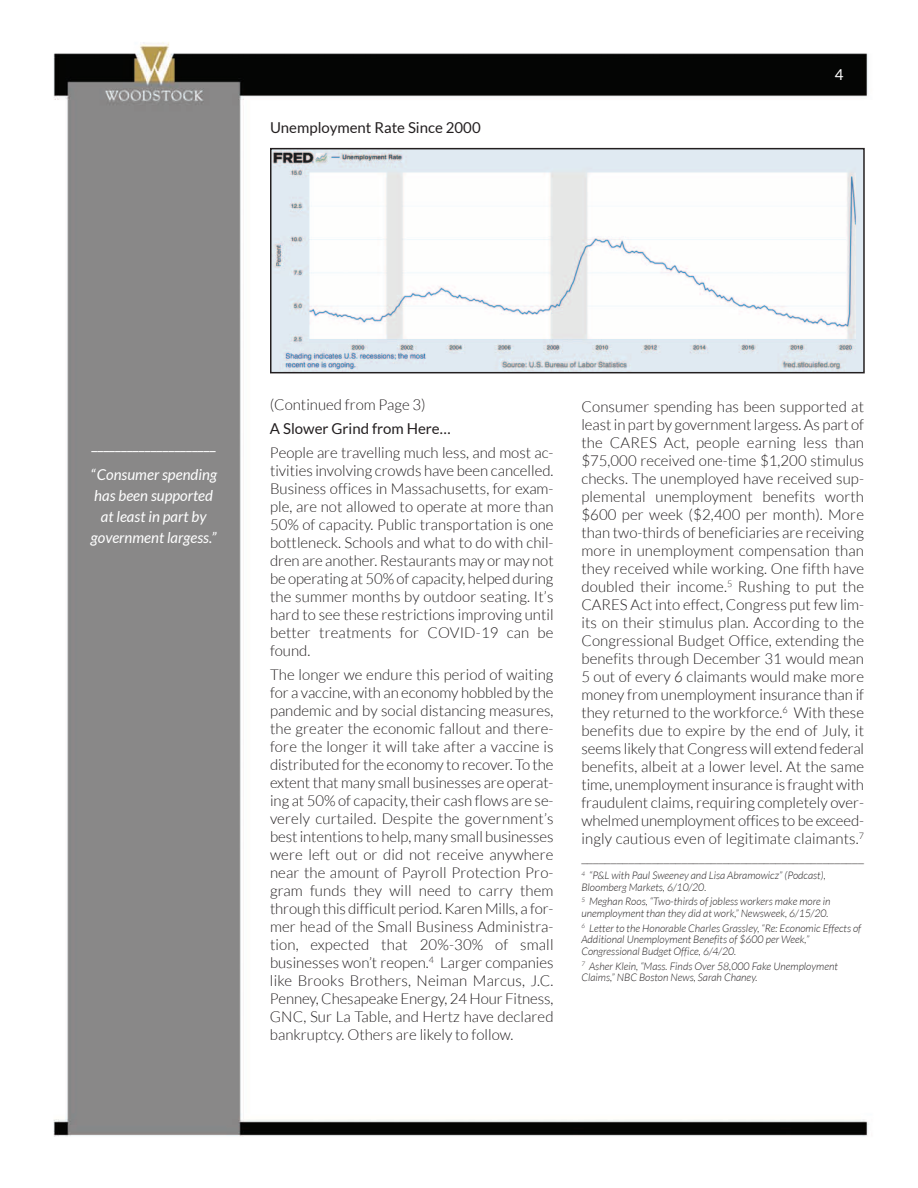
<style>
.page{position:relative;width:918px;height:1188px;background:#fff}
.page>*{position:absolute;margin:0;border:0;box-sizing:border-box;transform-origin:0 0}
.t1{font:300 15px/18px "Lato";color:#231f20;text-align:justify}
.t2{font:italic 15px/21px "Lato";color:#fff;text-align:center}
.t3{font:15px "Lato";color:#231f20}
.t4{font:15px "Lato";color:#fff}
.t5{font:italic 300 10.5px/11.4px "Lato";color:#231f20}
</style>
<div class="page">
<img style="left:53px;top:42px;width:816px;height:1095px">
<img style="left:273px;top:151px;width:589px;height:219px">
<div style="left:270px;top:148px;width:595px;height:225px;border:2px solid #231f20"></div>
<p class="t3" style="left:270px;top:118px;width:212px">Unemployment Rate Since 2000</p>
<p class="t4" style="left:835px;top:65px;width:10px">4</p>
<p class="t4" style="left:92px;top:435px;width:126px">_____________________</p>
<p class="t2" style="left:90px;top:463px;width:128px">“Consumer spending has been supported at least in part by government largess.”</p>
<p class="t1" style="left:270px;top:395px;width:157px">(Continued from Page 3)</p>
<p class="t3" style="left:270px;top:419px;width:182px">A Slower Grind from Here…</p>
<p class="t1" style="left:270px;top:443px;width:285px">People are travelling much less, and most ac&shy;tivities involving crowds have been cancelled.<br>Business offices in Massachusetts, for exam&shy;ple, are not allowed to operate at more than 50% of capacity. Public transportation is one bottleneck. Schools and what to do with chil&shy;dren are another. Restaurants may or may not be operating at 50% of capacity, helped during the summer months by outdoor seating. It’s hard to see these restrictions improving until better treatments for COVID-19 can be found.</p>
<p class="t1" style="left:270px;top:665px;width:285px">The longer we endure this period of waiting for a vaccine, with an economy hobbled by the pandemic and by social distancing measures, the greater the economic fallout and there&shy;fore the longer it will take after a vaccine is distributed for the economy to recover. To the extent that many small businesses are operat&shy;ing at 50% of capacity, their cash flows are se&shy;verely curtailed. Despite the government’s best intentions to help, many small businesses were left out or did not receive anywhere near the amount of Payroll Protection Pro&shy;gram funds they will need to carry them through this difficult period. Karen Mills, a for&shy;mer head of the Small Business Administra&shy;tion, expected that 20%-30% of small businesses won’t reopen.<sup>4</sup> Larger companies like Brooks Brothers, Neiman Marcus, J.C.<br>Penney, Chesapeake Energy, 24 Hour Fitness, GNC, Sur La Table, and Hertz have declared bankruptcy. Others are likely to follow.</p>
<p class="t1" style="left:581px;top:397px;width:284px">Consumer spending has been supported at least in part by government largess. As part of the CARES Act, people earning less than $75,000 received one-time $1,200 stimulus checks. The unemployed have received sup&shy;plemental unemployment benefits worth $600 per week ($2,400 per month). More than two-thirds of beneficiaries are receiving more in unemployment compensation than they received while working. One fifth have doubled their income.<sup>5</sup> Rushing to put the CARES Act into effect, Congress put few lim&shy;its on their stimulus plan. According to the Congressional Budget Office, extending the benefits through December 31 would mean 5 out of every 6 claimants would make more money from unemployment insurance than if they returned to the workforce.<sup>6</sup> With these benefits due to expire by the end of July, it seems likely that Congress will extend federal benefits, albeit at a lower level. At the same time, unemployment insurance is fraught with fraudulent claims, requiring completely over&shy;whelmed unemployment offices to be exceed&shy;ingly cautious even of legitimate claimants.<sup>7 </sup>________________________________________________</p>
<p class="t5" style="left:581px;top:869px;width:246px"><sup>4</sup> “P&amp;L with Paul Sweeney and Lisa Abramowicz” (Podcast),<br>Bloomberg Markets, 6/10/20.</p>
<p class="t5" style="left:581px;top:896px;width:251px"><sup>5</sup> Meghan Roos, “Two-thirds of jobless workers make more in unemployment than they did at work,” Newsweek, 6/15/20.</p>
<p class="t5" style="left:581px;top:922px;width:281px"><sup>6</sup> Letter to the Honorable Charles Grassley, “Re: Economic Effects of<br>Additional Unemployment Benefits of $600 per Week,”<br>Congressional Budget Office, 6/4/20.</p>
<p class="t5" style="left:581px;top:960px;width:258px"><sup>7</sup> Asher Klein, “Mass. Finds Over 58,000 Fake Unemployment<br>Claims,” NBC Boston News, Sarah Chaney.</p>
</div>
